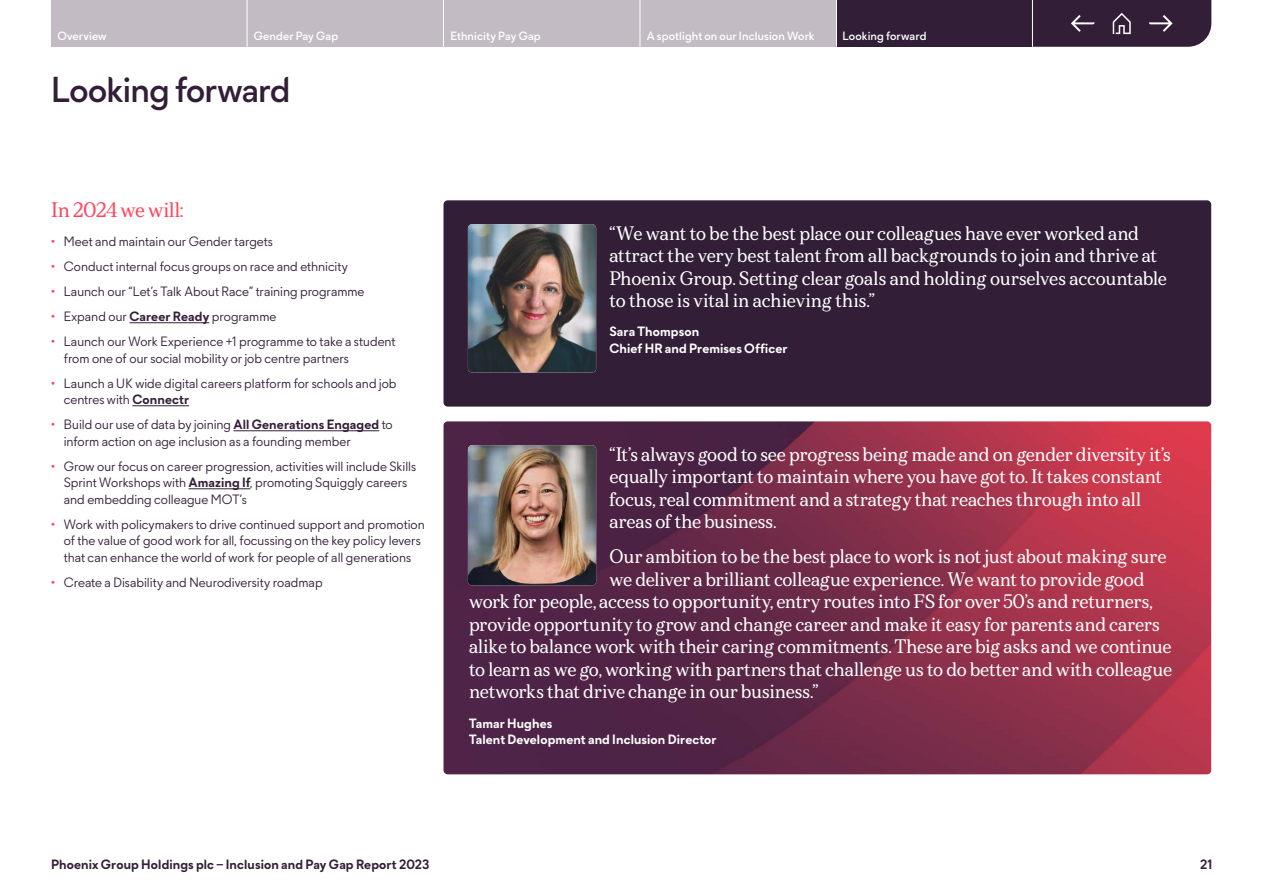
<style>
.page{position:relative;width:1263px;height:893px;background:#fff}
.page>*{position:absolute;margin:0;border:0;box-sizing:border-box;transform-origin:0 0}
.t1{font:500 36px "Phoenix Sans";letter-spacing:-.015em;color:#331e38}
.t2{font:21px "Phoenix Serif";letter-spacing:-.005em;color:#ff455d}
.t3{font:19.5px/22.5px "Phoenix Serif";letter-spacing:-.01em;color:#fff}
.t4{font:13.5px/16.5px "Phoenix Sans";letter-spacing:.005em;color:#331e38}
.t5{font:700 13.5px/16.5px "Phoenix Sans";letter-spacing:.01em;color:#fff}
.t6{font:700 13.5px "Phoenix Sans";letter-spacing:.01em;color:#331e38}
.t7{font:500 12px "Phoenix Sans";letter-spacing:.01em;color:#fff}
.s1{color:#ff455d}
.s2{font-weight:700}
</style>
<div class="page">
<img style="left:443px;top:421px;width:768px;height:353px">
<img style="left:468px;top:445px;width:128px;height:140px">
<div style="left:443px;top:200px;width:768px;height:207px;background:#331e38;border-radius:4px"></div>
<img style="left:468px;top:224px;width:128px;height:148px">
<hr style="left:129px;top:322px;width:80px;height:1px;background:#331e38">
<hr style="left:132px;top:405px;width:57px;height:1px;background:#331e38">
<hr style="left:233px;top:430px;width:146px;height:1px;background:#331e38">
<hr style="left:189px;top:488px;width:61px;height:1px;background:#331e38">
<div style="left:444px;top:0;width:196px;height:47px;background:#c2bbc3"></div>
<div style="left:640px;top:0;width:196px;height:47px;background:#c2bbc3"></div>
<div style="left:836px;top:0;width:196px;height:47px;background:#331e38"></div>
<hr style="left:640px;top:0;width:1px;height:47px;background:#fff">
<svg style="left:1033px;top:0;width:178px;height:47px;background:#3d2942"></svg>
<hr style="left:836px;top:0;width:1px;height:47px;background:#fff">
<div style="left:51px;top:0;width:196px;height:47px;background:#c2bbc3"></div>
<div style="left:247px;top:0;width:197px;height:47px;background:#c2bbc3"></div>
<hr style="left:247px;top:0;width:1px;height:47px;background:#fff">
<hr style="left:443px;top:0;width:1px;height:47px;background:#fff">
<p class="t7" style="left:57px;top:29px;width:51px">Overview</p>
<p class="t7" style="left:254px;top:29px;width:86px">Gender Pay Gap</p>
<h1 class="t1" style="left:51px;top:67px;width:241px">Looking forward</h1>
<p class="t7" style="left:450px;top:29px;width:92px">Ethnicity Pay Gap</p>
<p class="t7" style="left:647px;top:29px;width:169px">A spotlight on our Inclusion Work</p>
<p class="t7" style="left:842px;top:29px;width:86px">Looking forward</p>
<p class="t2" style="left:51px;top:197px;width:134px">In 2024 we will:</p>
<p class="t4" style="left:51px;top:233px;width:223px"><span class="s1">•</span> Meet and maintain our Gender targets</p>
<p class="t4" style="left:51px;top:258px;width:299px"><span class="s1">•</span> Conduct internal focus groups on race and ethnicity</p>
<p class="t4" style="left:51px;top:283px;width:315px"><span class="s1">•</span> Launch our “Let’s Talk About Race” training programme</p>
<p class="t4" style="left:51px;top:308px;width:227px"><span class="s1">•</span> Expand our <span class="s2">Career Ready</span> programme</p>
<p class="t4" style="left:64px;top:333px;width:333px;text-indent:-13px"><span class="s1">•</span> Launch our Work Experience +1 programme to take a student from one of our social mobility or job centre partners</p>
<p class="t4" style="left:64px;top:375px;width:334px;text-indent:-13px"><span class="s1">•</span> Launch a UK wide digital careers platform for schools and job centres with <span class="s2">Connectr</span></p>
<p class="t4" style="left:64px;top:416px;width:330px;text-indent:-13px"><span class="s1">•</span> Build our use of data by joining <span class="s2">All Generations Engaged</span> to inform action on age inclusion as a founding member</p>
<p class="t4" style="left:64px;top:458px;width:354px;text-indent:-13px"><span class="s1">•</span> Grow our focus on career progression, activities will include Skills<br>Sprint Workshops with <span class="s2">Amazing If</span>, promoting Squiggly careers and embedding colleague MOT’s</p>
<p class="t4" style="left:64px;top:516px;width:362px;text-indent:-13px"><span class="s1">•</span> Work with policymakers to drive continued support and promotion of the value of good work for all, focussing on the key policy levers that can enhance the world of work for people of all generations</p>
<p class="t4" style="left:51px;top:574px;width:273px"><span class="s1">•</span> Create a Disability and Neurodiversity roadmap</p>
<p class="t3" style="left:609px;top:221px;width:559px">“We want to be the best place our colleagues have ever worked and attract the very best talent from all backgrounds to join and thrive at Phoenix Group. Setting clear goals and holding ourselves accountable to those is vital in achieving this.”</p>
<p class="t5" style="left:609px;top:323px;width:180px">Sara Thompson<br>Chief HR and Premises Officer</p>
<p class="t3" style="left:609px;top:442px;width:563px">“It’s always good to see progress being made and on gender diversity it’s equally important to maintain where you have got to. It takes constant focus, real commitment and a strategy that reaches through into all areas of the business.</p>
<p class="t3" style="left:609px;top:545px;width:558px">Our ambition to be the best place to work is not just about making sure</p>
<p class="t3" style="left:609px;top:567px;width:536px">we deliver a brilliant colleague experience. We want to provide good</p>
<p class="t3" style="left:469px;top:590px;width:685px">work for people, access to opportunity, entry routes into FS for over 50’s and returners,</p>
<p class="t3" style="left:469px;top:612px;width:692px">provide opportunity to grow and change career and make it easy for parents and carers</p>
<p class="t3" style="left:469px;top:635px;width:704px">alike to balance work with their caring commitments. These are big asks and we continue</p>
<p class="t3" style="left:469px;top:658px;width:705px">to learn as we go, working with partners that challenge us to do better and with colleague</p>
<p class="t3" style="left:469px;top:680px;width:351px">networks that drive change in our business.”</p>
<p class="t5" style="left:469px;top:714px;width:249px">Tamar Hughes<br>Talent Development and Inclusion Director</p>
<p class="t6" style="left:51px;top:856px;width:380px">Phoenix Group Holdings plc – Inclusion and Pay Gap Report 2023</p>
<p class="t6" style="left:1200px;top:856px;width:14px">21</p>
</div>
